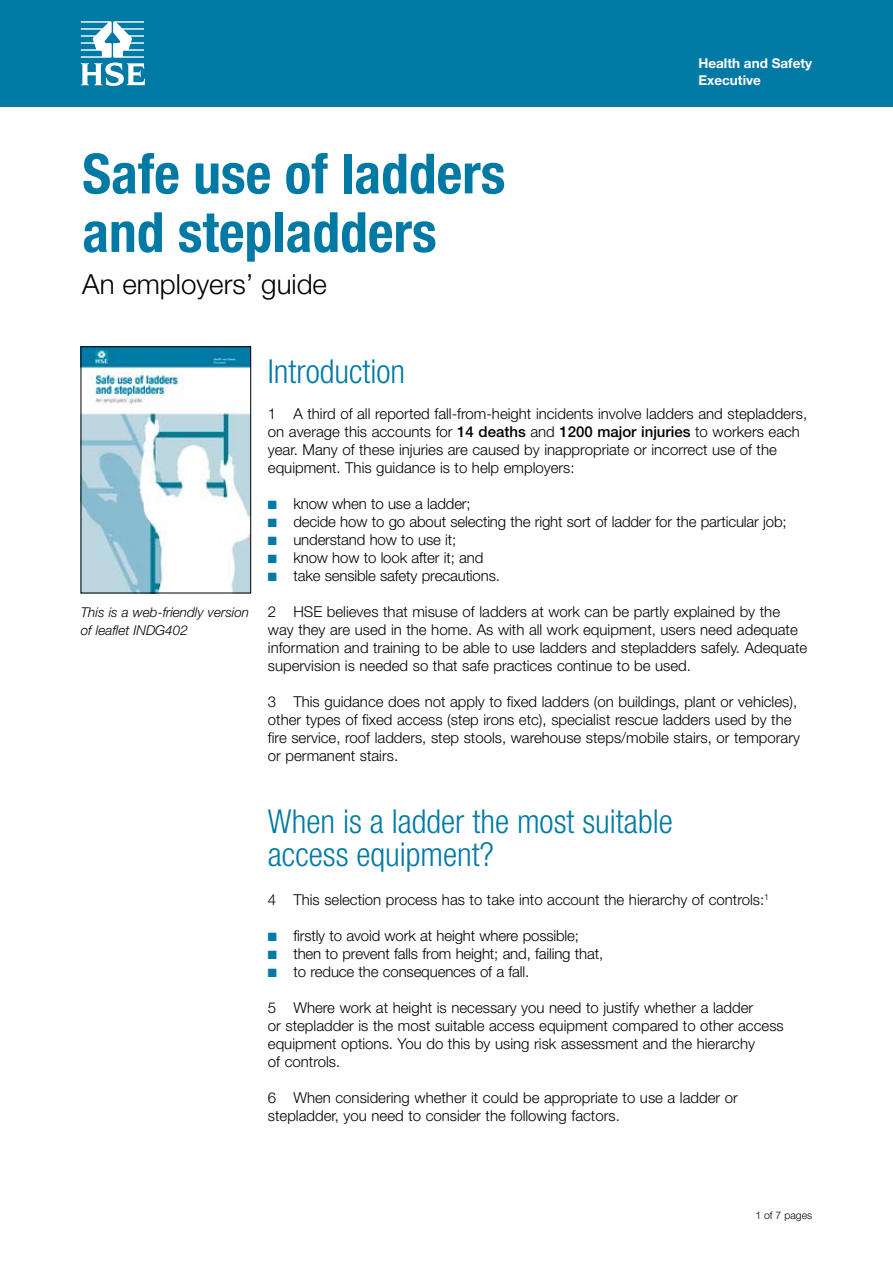
<style>
.page{position:relative;width:893px;height:1263px;background:#fff}
.page>*{position:absolute;margin:0;border:0;box-sizing:border-box;transform-origin:0 0}
.t1{font:700 condensed 55.5px/58.5px "Helvetica Neue";color:#007aa5}
.t2{font:300 condensed 33px/33px "Helvetica Neue";color:#007aa5}
.t3{font:300 27.75px "Helvetica Neue";color:#000}
.t4{font:300 15px/18px "Helvetica Neue";color:#000}
.t5{font:italic 300 13.5px/18px "Helvetica Neue";color:#000}
.t6{font:700 13.5px/16.5px "Helvetica Neue";color:#fff}
.t7{font:12px/18px "Zapf Dingbats ITC";color:#007aa5;text-align:justify}
.t8{font:300 10.5px "Helvetica Neue";color:#000}
.s1{font-weight:500}
</style>
<div class="page">
<div style="left:0;top:0;width:893px;height:106px;background:#007aa5"></div>
<svg style="left:81px;top:21px;width:64px;height:65px"></svg>
<img style="left:83px;top:349px;width:166px;height:242px">
<div style="left:81px;top:347px;width:170px;height:246px;border:1px solid #000"></div>
<h1 class="t1" style="left:82px;top:144px;width:425px">Safe use of ladders and stepladders</h1>
<h3 class="t3" style="left:82px;top:267px;width:246px">An employers’ guide</h3>
<p class="t6" style="left:698px;top:55px;width:115px">Health and Safety<br>Executive</p>
<p class="t5" style="left:81px;top:603px;width:170px">This is a web-friendly version of leaflet INDG402</p>
<h2 class="t2" style="left:268px;top:354px;width:139px">Introduction</h2>
<p class="t4" style="left:268px;top:404px;width:5px">1</p>
<p class="t4" style="left:268px;top:404px;width:541px;text-indent:26px">A third of all reported fall-from-height incidents involve ladders and stepladders, on average this accounts for <span class="s1">14 deaths</span> and <span class="s1">1200 major injuries</span> to workers each year. Many of these injuries are caused by inappropriate or incorrect use of the equipment. This guidance is to help employers:</p>
<p class="t4" style="left:293px;top:494px;width:495px">know when to use a ladder;<br>decide how to go about selecting the right sort of ladder for the particular job; understand how to use it;<br>know how to look after it; and<br>take sensible safety precautions.</p>
<p class="t4" style="left:268px;top:602px;width:541px">2 HSE believes that misuse of ladders at work can be partly explained by the way they are used in the home. As with all work equipment, users need adequate information and training to be able to use ladders and stepladders safely. Adequate supervision is needed so that safe practices continue to be used.</p>
<p class="t4" style="left:268px;top:692px;width:534px">3 This guidance does not apply to fixed ladders (on buildings, plant or vehicles), other types of fixed access (step irons etc), specialist rescue ladders used by the fire service, roof ladders, step stools, warehouse steps/mobile stairs, or temporary or permanent stairs.</p>
<p class="t7" style="left:268px;top:496px;width:11px">■ ■ ■ ■ ■</p>
<h2 class="t2" style="left:268px;top:804px;width:406px">When is a ladder the most suitable access equipment?</h2>
<p class="t4" style="left:268px;top:890px;width:500px">4 This selection process has to take into account the hierarchy of controls:<sup>1</sup></p>
<p class="t4" style="left:293px;top:926px;width:311px">firstly to avoid work at height where possible; then to prevent falls from height; and, failing that, to reduce the consequences of a fall.</p>
<p class="t4" style="left:268px;top:998px;width:517px">5 Where work at height is necessary you need to justify whether a ladder<br>or stepladder is the most suitable access equipment compared to other access equipment options. You do this by using risk assessment and the hierarchy<br>of controls.</p>
<p class="t4" style="left:268px;top:1088px;width:471px">6 When considering whether it could be appropriate to use a ladder or stepladder, you need to consider the following factors.</p>
<p class="t7" style="left:268px;top:928px;width:11px">■ ■ ■</p>
<p class="t8" style="left:764px;top:1209px;width:50px">of 7 pages</p>
</div>
